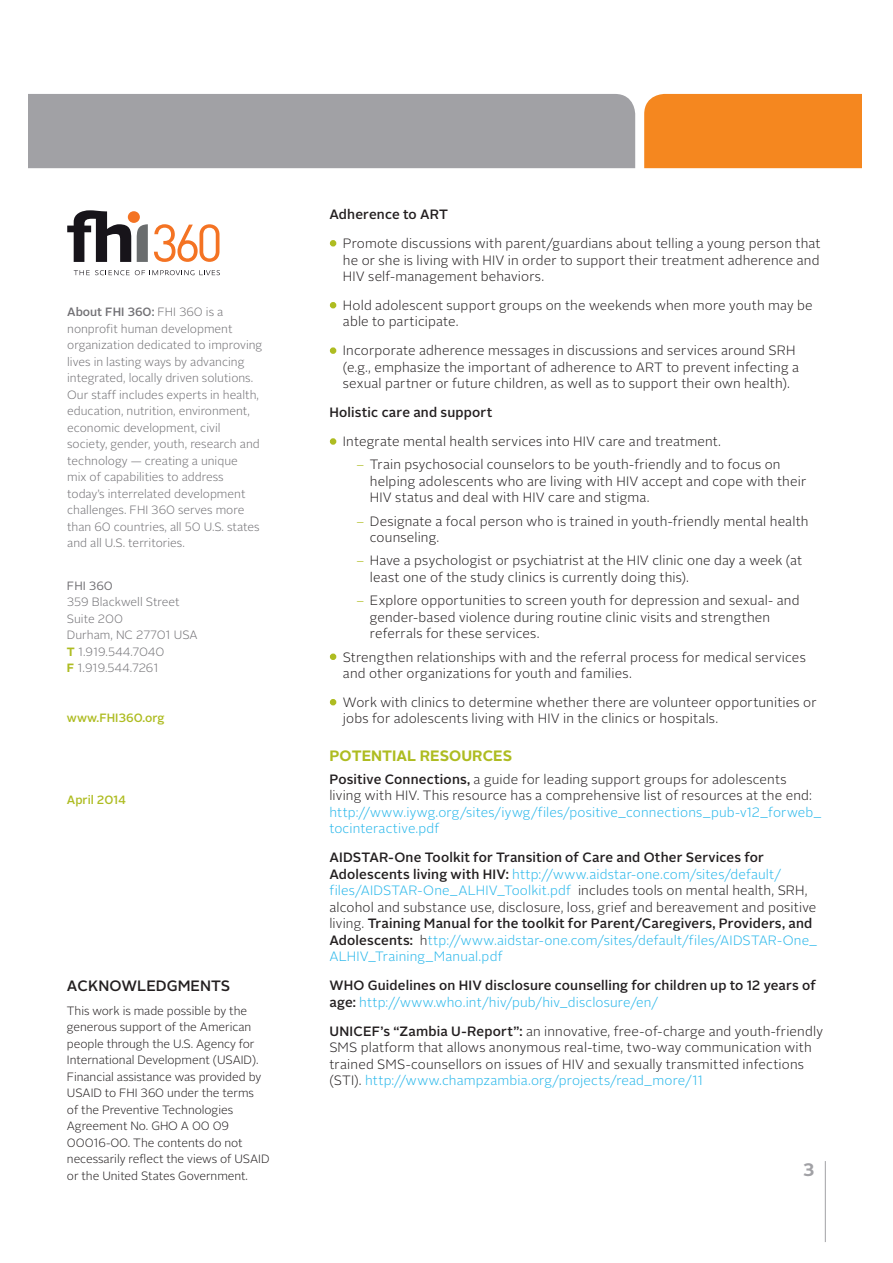
<style>
.page{position:relative;width:893px;height:1263px;background:#fff}
.page>*{position:absolute;margin:0;border:0;box-sizing:border-box;transform-origin:0 0}
.t1{font:700 18px "Alright Sans";color:#a1a1a5}
.t2{font:700 15px "Alright Sans";color:#aebc21}
.t3{font:500 15px "Alright Sans";color:#231f20}
.t4{font:300 13.5px/16.5px "Alright Sans";letter-spacing:.015em;color:#231f20}
.t5{font:300 13.5px/16.5px "Alright Sans";letter-spacing:.015em;color:#26b6ea}
.t6{font:500 13.5px/16.5px "Alright Sans";letter-spacing:.01em;color:#231f20}
.t7{font:300 12px/16.5px "Alright Sans";color:#717074}
.t8{font:300 12px/16.5px "Alright Sans";letter-spacing:-.005em;color:#231f20}
.t9{font:500 12px "Alright Sans";color:#aebc21}
.t10{font:12px "Alright Sans";color:#717074}
.s1{font-weight:500}
.s2{font-weight:700;color:#aebc21}
.s3{color:#aebc21}
.s4{font-weight:500;color:#231f20}
.s5{color:#231f20}
.s6{font-weight:300;color:#26b6ea}
.s7{color:#26b6ea}
</style>
<div class="page">
<hr style="left:825px;top:1161px;width:1px;height:81px;background:#a1a1a5">
<svg style="left:330px;top:240px;width:6px;height:6px"></svg>
<svg style="left:330px;top:302px;width:6px;height:6px"></svg>
<div style="left:330px;top:347px;width:6px;height:7px;border:3px solid #aebc21;border-radius:50%"></div>
<div style="left:330px;top:438px;width:6px;height:7px;border:3px solid #aebc21;border-radius:50%"></div>
<div style="left:330px;top:653px;width:6px;height:7px;border:3px solid #aebc21;border-radius:50%"></div>
<svg style="left:330px;top:699px;width:6px;height:6px"></svg>
<div style="left:28px;top:94px;width:607px;height:74px;background:#a1a1a5"></div>
<div style="left:644px;top:94px;width:217px;height:74px;background:#f5871f"></div>
<div style="left:128px;top:211px;width:12px;height:12px;background:#f47323;border-radius:50%"></div>
<svg style="left:67px;top:210px;width:64px;height:52px"></svg>
<svg style="left:137px;top:224px;width:11px;height:38px"></svg>
<svg style="left:154px;top:224px;width:65px;height:38px"></svg>
<svg style="left:74px;top:270px;width:146px;height:5px"></svg>
<p class="t7" style="left:67px;top:304px;width:197px"><span class="s1">About FHI 360:</span> FHI 360 is a nonprofit human development organization dedicated to improving lives in lasting ways by advancing integrated, locally driven solutions.<br>Our staff includes experts in health, education, nutrition, environment, economic development, civil society, gender, youth, research and technology — creating a unique<br>mix of capabilities to address today’s interrelated development challenges. FHI 360 serves more than 60 countries, all 50 U.S. states and all U.S. territories.</p>
<p class="t10" style="left:67px;top:577px;width:47px">FHI 360</p>
<p class="t7" style="left:67px;top:594px;width:132px">359 Blackwell Street<br>Suite 200<br>Durham, NC 27701 USA<br><span class="s2">T</span> 1.919.544.7040<br><span class="s2">F</span> 1.919.544.7261</p>
<p class="t9" style="left:67px;top:709px;width:99px">www.FHI360.org</p>
<p class="t9" style="left:67px;top:792px;width:60px">April 2014</p>
<p class="t3" style="left:67px;top:976px;width:45px">Acknow</p>
<p class="t3" style="left:137px;top:976px;width:21px">ledgments</p>
<p class="t8" style="left:67px;top:1002px;width:204px">This work is made possible by the generous support of the American people through the U.S. Agency for<br>International Development (USAID).<br>Financial assistance was provided by<br>USAID to FHI 360 under the terms<br>of the Preventive Technologies<br>Agreement No. GHO A 00 09<br>00016-00. The contents do not necessarily reflect the views of USAID or the United States Government.</p>
<p class="t6" style="left:329px;top:206px;width:120px">Adherence to ART</p>
<p class="t4" style="left:343px;top:235px;width:479px;text-align:justify;text-indent:-14px"><span class="s3">•</span> Promote discussions with parent/guardians about telling a young person that he or she is living with HIV in order to support their treatment adherence and HIV self-management behaviors.</p>
<p class="t4" style="left:343px;top:297px;width:471px;text-indent:-14px"><span class="s3">•</span> Hold adolescent support groups on the weekends when more youth may be able to participate.</p>
<p class="t4" style="left:343px;top:343px;width:458px;text-indent:-14px"><span class="s3">•</span> Incorporate adherence messages in discussions and services around SRH (e.g., emphasize the important of adherence to ART to prevent infecting a sexual partner or future children, as well as to support their own health).</p>
<p class="t6" style="left:329px;top:404px;width:164px">Holistic care and support</p>
<p class="t4" style="left:329px;top:433px;width:393px"><span class="s3">•</span> Integrate mental health services into HIV care and treatment.</p>
<p class="t4" style="left:370px;top:457px;width:438px;text-indent:-14px"><span class="s3">–</span> Train psychosocial counselors to be youth-friendly and to focus on helping adolescents who are living with HIV accept and cope with their<br>HIV status and deal with HIV care and stigma.</p>
<p class="t4" style="left:370px;top:513px;width:440px;text-indent:-14px"><span class="s3">–</span> Designate a focal person who is trained in youth-friendly mental health counseling.</p>
<p class="t4" style="left:370px;top:553px;width:434px;text-indent:-14px"><span class="s3">–</span> Have a psychologist or psychiatrist at the HIV clinic one day a week (at least one of the study clinics is currently doing this).</p>
<p class="t4" style="left:370px;top:592px;width:431px;text-indent:-14px"><span class="s3">–</span> Explore opportunities to screen youth for depression and sexual- and gender-based violence during routine clinic visits and strengthen referrals for these services.</p>
<p class="t4" style="left:343px;top:649px;width:464px;text-indent:-14px"><span class="s3">•</span> Strengthen relationships with and the referral process for medical services and other organizations for youth and families.</p>
<p class="t4" style="left:343px;top:694px;width:475px;text-indent:-14px"><span class="s3">•</span> Work with clinics to determine whether there are volunteer opportunities or jobs for adolescents living with HIV in the clinics or hospitals.</p>
<p class="t2" style="left:329px;top:745px;width:184px">POTENTIAL RESOURCES</p>
<p class="t4" style="left:329px;top:771px;width:484px"><span class="s1">Positive Connections,</span> a guide for leading support groups for adolescents living with HIV. This resource has a comprehensive list of resources at the end:</p>
<p class="t5" style="left:329px;top:804px;width:493px">http://www.iywg.org/sites/iywg/files/positive_connections_pub-v12_forweb_ tocinteractive.pdf</p>
<p class="t5" style="left:329px;top:849px;width:489px"><span class="s4">AIDSTAR-One Toolkit for Transition of Care and Other Services for Adolescents living with HIV:</span> http://www.aidstar-one.com/sites/default/ files/AIDSTAR-One_ALHIV_Toolkit.pdf <span class="s5">includes tools on mental health, SRH, alcohol and substance use, disclosure, loss, grief and bereavement and positive living.</span> <span class="s4">Training Manual for the toolkit for Parent/Caregivers, Providers, and Adolescents:</span> <span class="s5">h</span>ttp://www.aidstar-one.com/sites/default/files/AIDSTAR-One_ ALHIV_Training_Manual.pdf</p>
<p class="t6" style="left:329px;top:977px;width:488px">WHO Guidelines on HIV disclosure counselling for children up to 12 years of age: <span class="s6">http://www.who.int/hiv/pub/hiv_disclosure/en/</span></p>
<p class="t4" style="left:329px;top:1023px;width:495px"><span class="s1">UNICEF’s “Zambia U-Report”:</span> an innovative, free-of-charge and youth-friendly SMS platform that allows anonymous real-time, two-way communication with trained SMS-counsellors on issues of HIV and sexually transmitted infections (STI). <span class="s7">http://www.champzambia.org/projects/read_more/11</span></p>
<h1 class="t1" style="left:803px;top:1157px;width:13px">3</h1>
</div>
